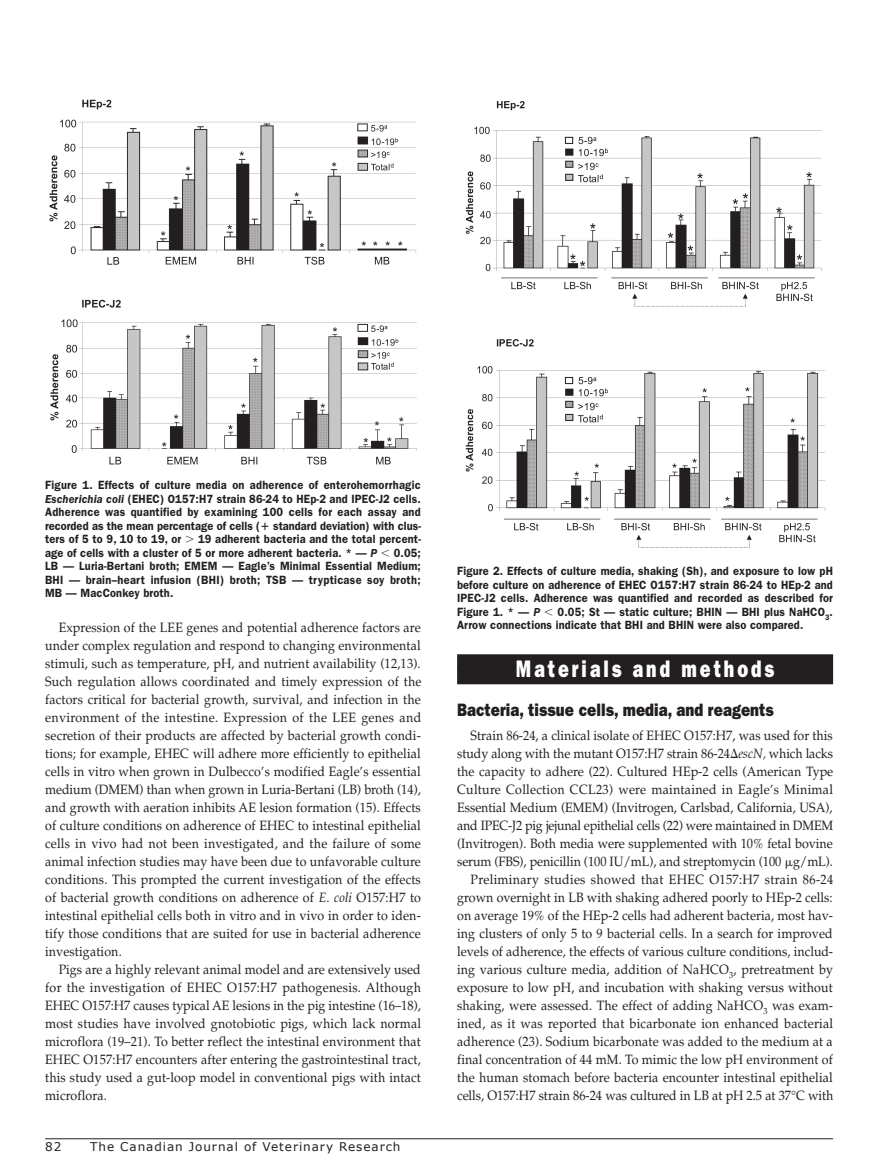
<style>
.page{position:relative;width:878px;height:1175px;background:#fff}
.page>*{position:absolute;margin:0;border:0;box-sizing:border-box;transform-origin:0 0}
.t1{font:800 24px "Franklin Gothic";letter-spacing:.165em;color:#fff;scale:.75 1}
.t2{font:800 18px "Franklin Gothic";letter-spacing:.005em;color:#231f20;scale:.85 1}
.t3{font:13.5px/18px "Palatino";letter-spacing:.01em;color:#231f20;text-align:justify;scale:.92 1}
.t4{font:600 12px/13.5px "Franklin Gothic";letter-spacing:.015em;color:#231f20;text-align:justify;scale:.92 1}
.t5{font:12px "Verdana";letter-spacing:.075em;color:#231f20}
.s1{font-style:italic}
.s2{font-family:"Mathematical Pi Four";font-weight:400}
.s3{font-family:"Mathematical Pi One";font-weight:400}
.s4{font-family:"Mathematical Pi One"}
</style>
<div class="page">
<hr style="left:45px;top:1138px;width:788px;height:1px;background:#231f20">
<div style="left:457px;top:654px;width:376px;height:15px;background:#231f20"></div>
<div style="left:457px;top:668px;width:376px;height:16px;background:#231f20"></div>
<img style="left:49px;top:99px;width:368px;height:366px">
<img style="left:465px;top:101px;width:361px;height:447px">
<p class="t4" style="left:45px;top:478px;width:410px">Figure 1. Effects of culture media on adherence of enterohemorrhagic <span class="s1">Escherichia coli</span> (EHEC) O157:H7 strain 86-24 to HEp-2 and IPEC-J2 cells.<br>Adherence was quantified by examining 100 cells for each assay and recorded as the mean percentage of cells (<span class="s2">1</span> standard deviation) with clus&shy;ters of 5 to 9, 10 to 19, or <span class="s3">.</span> 19 adherent bacteria and the total percent&shy;age of cells with a cluster of 5 or more adherent bacteria. * — <span class="s1">P</span> <span class="s3">,</span> 0.05; LB — Luria-Bertani broth; EMEM — Eagle’s Minimal Essential Medium; BHI — brain–heart infusion (BHI) broth; TSB — trypticase soy broth; MB — MacConkey broth.</p>
<p class="t3" style="left:45px;top:618px;width:410px;text-indent:14px">Expression of the LEE genes and potential adherence factors are under complex regulation and respond to changing environmental stimuli, such as temperature, pH, and nutrient availability (12,13).<br>Such regulation allows coordinated and timely expression of the factors critical for bacterial growth, survival, and infection in the environment of the intestine. Expression of the LEE genes and secretion of their products are affected by bacterial growth condi&shy;tions; for example, EHEC will adhere more efficiently to epithelial cells in vitro when grown in Dulbecco’s modified Eagle’s essential medium (DMEM) than when grown in Luria-Bertani (LB) broth (14), and growth with aeration inhibits AE lesion formation (15). Effects of culture conditions on adherence of EHEC to intestinal epithelial cells in vivo had not been investigated, and the failure of some animal infection studies may have been due to unfavorable culture conditions. This prompted the current investigation of the effects of bacterial growth conditions on adherence of <span class="s1">E. coli</span> O157:H7 to intestinal epithelial cells both in vitro and in vivo in order to iden&shy;tify those conditions that are suited for use in bacterial adherence investigation.</p>
<p class="t3" style="left:45px;top:960px;width:410px;text-indent:14px">Pigs are a highly relevant animal model and are extensively used for the investigation of EHEC O157:H7 pathogenesis. Although EHEC O157:H7 causes typical AE lesions in the pig intestine (16–18), most studies have involved gnotobiotic pigs, which lack normal microflora (19–21). To better reflect the intestinal environment that EHEC O157:H7 encounters after entering the gastrointestinal tract, this study used a gut-loop model in conventional pigs with intact microflora.</p>
<p class="t5" style="left:45px;top:1139px;width:18px">82</p>
<p class="t5" style="left:90px;top:1139px;width:312px">The Canadian Journal of Veterinary Research</p>
<p class="t4" style="left:457px;top:564px;width:410px">Figure 2. Effects of culture media, shaking (Sh), and exposure to low pH before culture on adherence of EHEC O157:H7 strain 86-24 to HEp-2 and IPEC-J2 cells. Adherence was quantified and recorded as described for Figure 1. * — <span class="s1">P</span> <span class="s3">,</span> 0.05; St — static culture; BHIN — BHI plus NaHCO<sub>3</sub>.<br>Arrow connections indicate that BHI and BHIN were also compared.</p>
<h1 class="t1" style="left:516px;top:654px;width:346px">Materials and methods</h1>
<h2 class="t2" style="left:457px;top:699px;width:374px">Bacteria, tissue cells, media, and reagents</h2>
<p class="t3" style="left:457px;top:726px;width:410px;text-align:right">Strain 86-24, a clinical isolate of EHEC O157:H7, was used for this study along with the mutant O157:H7 strain 86-24<span class="s4">D</span><span class="s1">escN,</span> which lacks the capacity to adhere (22). Cultured HEp-2 cells (American Type Culture Collection CCL23) were maintained in Eagle’s Minimal Essential Medium (EMEM) (Invitrogen, Carlsbad, California, USA), and IPEC-J2 pig jejunal epithelial cells (22) were maintained in DMEM (Invitrogen). Both media were supplemented with 10% fetal bovine serum (FBS), penicillin (100 IU/mL), and streptomycin (100 <span class="s4">m</span>g/mL).<br>Preliminary studies showed that EHEC O157:H7 strain 86-24 grown overnight in LB with shaking adhered poorly to HEp-2 cells: on average 19% of the HEp-2 cells had adherent bacteria, most hav&shy;ing clusters of only 5 to 9 bacterial cells. In a search for improved levels of adherence, the effects of various culture conditions, includ&shy;ing various culture media, addition of NaHCO<sub>3</sub>, pretreatment by exposure to low pH, and incubation with shaking versus without shaking, were assessed. The effect of adding NaHCO<sub>3</sub> was exam&shy;ined, as it was reported that bicarbonate ion enhanced bacterial adherence (23). Sodium bicarbonate was added to the medium at a final concentration of 44 mM. To mimic the low pH environment of the human stomach before bacteria encounter intestinal epithelial cells, O157:H7 strain 86-24 was cultured in LB at pH 2.5 at 37°C with</p>
</div>
